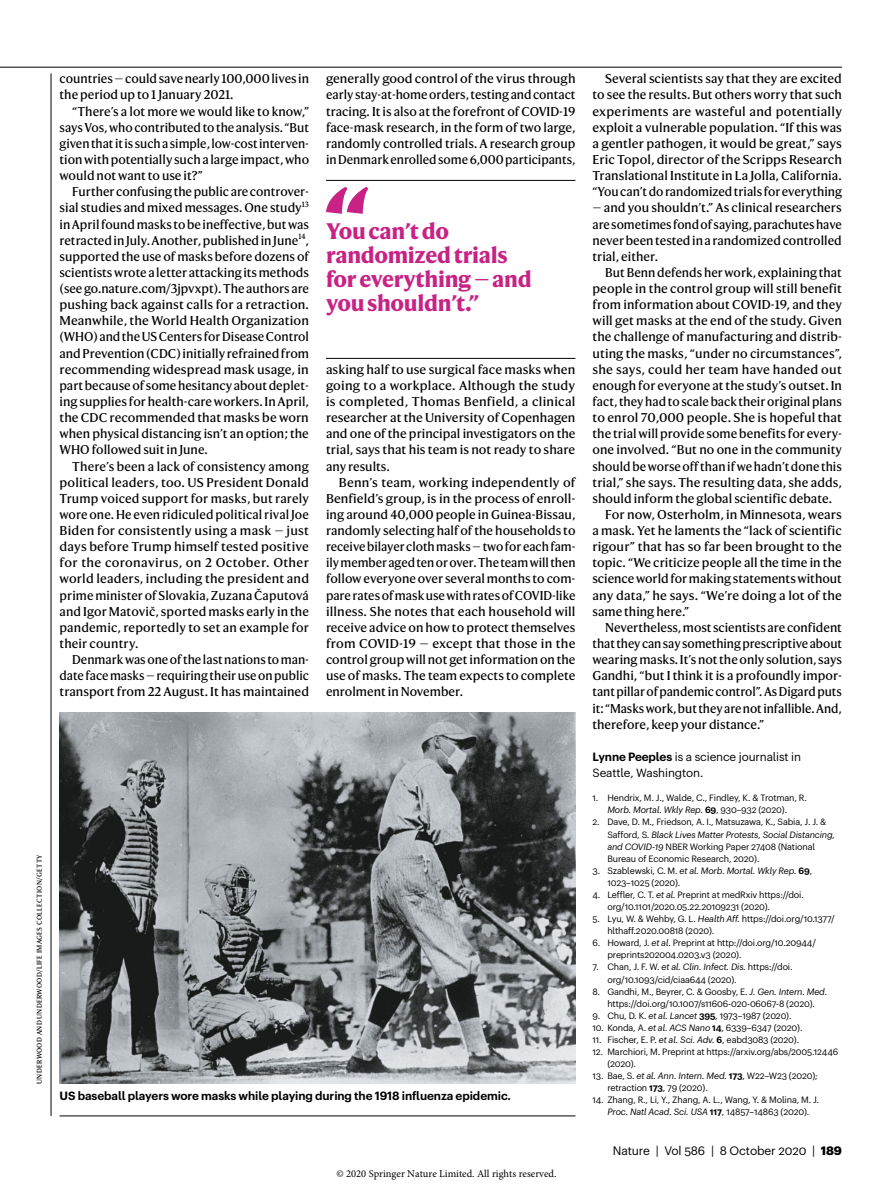
<style>
.page{position:relative;width:893px;height:1187px;background:#fff}
.page>*{position:absolute;margin:0;border:0;box-sizing:border-box;transform-origin:0 0}
.t1{font:700 21.75px/24px "Harding Text";letter-spacing:-.015em;color:#c82285}
.t2{font:12.3px/16.2px "Harding Text";color:#000;text-align:justify}
.t3{font:12px "Graphik Naturel";letter-spacing:-.01em;color:#000}
.t4{font:600 11.7px "Graphik Naturel";letter-spacing:-.005em;color:#000}
.t5{font:11.7px/16px "Graphik Naturel";letter-spacing:-.01em;color:#000}
.t6{font:10.5px "Minion Pro";color:#000}
.t7{font:9px/12.1px "Graphik Naturel";letter-spacing:-.015em;color:#000}
.t8{font:6.75px "Harding Text";letter-spacing:.05em;color:#000}
.s1{font-weight:600}
.s2{font-style:italic}
.s3{font-weight:700}
</style>
<div class="page">
<img style="left:60px;top:712px;width:515px;height:371px">
<hr style="left:60px;top:1115px;width:515px;height:1px;background:#000">
<svg style="left:326px;top:187px;width:42px;height:27px"></svg>
<hr style="left:326px;top:358px;width:249px;height:1px;background:#000">
<hr style="left:326px;top:180px;width:249px;height:1px;background:#000">
<hr style="left:51px;top:73px;width:1px;height:1042px;background:#000">
<hr style="left:0;top:67px;width:842px;height:1px;background:#000">
<p class="t8" style="left:35px;top:1083px;width:230px;rotate:-90deg">UNDERWOOD AND UNDERWOOD/LIFE IMAGES COLLECTION/GETTY</p>
<p class="t2" style="left:60px;top:71px;width:251px">countries — could save nearly 100,000 lives in the period up to 1 January 2021.</p>
<p class="t2" style="left:60px;top:103px;width:251px;text-indent:13px">“There’s a lot more we would like to know,” says Vos, who contributed to the analysis. “But given that it is such a simple, low-cost interven&shy;tion with potentially such a large impact, who would not want to use it?”</p>
<p class="t2" style="left:60px;top:184px;width:251px;text-indent:13px">Further confusing the public are controver&shy;sial studies and mixed messages. One study<sup>13 </sup>in April found masks to be ineffective, but was retracted in July. Another, published in June<sup>14</sup>, supported the use of masks before dozens of scientists wrote a letter attacking its methods (see go.nature.com/3jpvxpt). The authors are pushing back against calls for a retraction.<br>Meanwhile, the World Health Organization (WHO) and the US Centers for Disease Control and Prevention (CDC) initially refrained from recommending widespread mask usage, in part because of some hesitancy about deplet&shy;ing supplies for health-care workers. In April, the CDC recommended that masks be worn when physical distancing isn’t an option; the WHO followed suit in June.</p>
<p class="t2" style="left:60px;top:458px;width:251px;text-indent:13px">There’s been a lack of consistency among political leaders, too. US President Donald Trump voiced support for masks, but rarely wore one. He even ridiculed political rival Joe Biden for consistently using a mask — just days before Trump himself tested positive for the coronavirus, on 2 October. Other world leaders, including the president and prime minister of Slovakia, Zuzana Čaputová and Igor Matovič, sported masks early in the pandemic, reportedly to set an example for their country.</p>
<p class="t2" style="left:60px;top:651px;width:251px;text-indent:13px">Denmark was one of the last nations to man&shy;date face masks — requiring their use on public transport from 22 August. It has maintained</p>
<p class="t2" style="left:326px;top:71px;width:251px">generally good control of the virus through early stay-at-home orders, testing and contact tracing. It is also at the forefront of COVID-19 face-mask research, in the form of two large, randomly controlled trials. A research group in Denmark enrolled some 6,000 participants,</p>
<h1 class="t1" style="left:326px;top:219px;width:207px">You can’t do randomized trials for everything — and you shouldn’t.”</h1>
<p class="t2" style="left:326px;top:361px;width:251px">asking half to use surgical face masks when going to a workplace. Although the study is completed, Thomas Benfield, a clinical researcher at the University of Copenhagen and one of the principal investigators on the trial, says that his team is not ready to share any results.</p>
<p class="t2" style="left:326px;top:474px;width:251px;text-indent:13px">Benn’s team, working independently of Benfield’s group, is in the process of enroll&shy;ing around 40,000 people in Guinea-Bissau, randomly selecting half of the households to receive bilayer cloth masks — two for each fam&shy;ily member aged ten or over. The team will then follow everyone over several months to com&shy;pare rates of mask use with rates of COVID-like illness. She notes that each household will receive advice on how to protect themselves from COVID-19 — except that those in the control group will not get information on the use of masks. The team expects to complete enrolment in November.</p>
<p class="t4" style="left:60px;top:1086px;width:453px">US baseball players wore masks while playing during the 1918 influenza epidemic.</p>
<p class="t6" style="left:336px;top:1166px;width:222px">© 2020 Springer Nature Limited. All rights reserved.</p>
<p class="t2" style="left:592px;top:71px;width:251px;text-indent:13px">Several scientists say that they are excited to see the results. But others worry that such experiments are wasteful and potentially exploit a vulnerable population. “If this was a gentler pathogen, it would be great,” says Eric Topol, director of the Scripps Research Translational Institute in La Jolla, California. “You can’t do randomized trials for everything</p>
<p class="t2" style="left:592px;top:200px;width:251px">— and you shouldn’t.” As clinical researchers are sometimes fond of saying, parachutes have never been tested in a randomized controlled trial, either.</p>
<p class="t2" style="left:605px;top:264px;width:238px">But Benn defends her work, explaining that</p>
<p class="t2" style="left:592px;top:281px;width:251px">people in the control group will still benefit</p>
<p class="t2" style="left:592px;top:297px;width:251px">from information about COVID-19, and they</p>
<p class="t2" style="left:592px;top:313px;width:251px">will get masks at the end of the study. Given</p>
<p class="t2" style="left:592px;top:329px;width:251px">the challenge of manufacturing and distrib-</p>
<p class="t2" style="left:592px;top:345px;width:251px">uting the masks, “under no circumstances”,</p>
<p class="t2" style="left:592px;top:361px;width:251px">she says, could her team have handed out</p>
<p class="t2" style="left:592px;top:377px;width:251px">enough for everyone at the study’s outset. In</p>
<p class="t2" style="left:592px;top:393px;width:251px">fact, they had to scale back their original plans</p>
<p class="t2" style="left:592px;top:410px;width:251px">to enrol 70,000 people. She is hopeful that</p>
<p class="t2" style="left:592px;top:426px;width:251px">the trial will provide some benefits for every-</p>
<p class="t2" style="left:592px;top:442px;width:251px">one involved. “But no one in the community</p>
<p class="t2" style="left:592px;top:458px;width:251px">should be worse off than if we hadn’t done this</p>
<p class="t2" style="left:592px;top:474px;width:251px">trial,” she says. The resulting data, she adds,</p>
<p class="t2" style="left:592px;top:490px;width:241px">should inform the global scientific debate.</p>
<p class="t2" style="left:605px;top:506px;width:238px">For now, Osterholm, in Minnesota, wears</p>
<p class="t2" style="left:592px;top:522px;width:251px">a mask. Yet he laments the “lack of scientific</p>
<p class="t2" style="left:592px;top:539px;width:251px">rigour” that has so far been brought to the</p>
<p class="t2" style="left:592px;top:555px;width:251px">topic. “We criticize people all the time in the</p>
<p class="t2" style="left:592px;top:571px;width:251px">science world for making statements without</p>
<p class="t2" style="left:592px;top:587px;width:251px">any data,” he says. “We’re doing a lot of the</p>
<p class="t2" style="left:592px;top:603px;width:98px">same thing here.”</p>
<p class="t2" style="left:605px;top:619px;width:238px">Nevertheless, most scientists are confident</p>
<p class="t2" style="left:592px;top:635px;width:251px">that they can say something prescriptive about</p>
<p class="t2" style="left:592px;top:651px;width:251px">wearing masks. It’s not the only solution, says</p>
<p class="t2" style="left:592px;top:668px;width:251px">Gandhi, “but I think it is a profoundly impor-</p>
<p class="t2" style="left:592px;top:684px;width:251px">tant pillar of pandemic control”. As Digard puts</p>
<p class="t2" style="left:592px;top:700px;width:251px">it: “Masks work, but they are not infallible. And,</p>
<p class="t2" style="left:592px;top:716px;width:173px">therefore, keep your distance.”</p>
<p class="t5" style="left:592px;top:747px;width:210px"><span class="s1">Lynne Peeples</span> is a science journalist in<br>Seattle, Washington.</p>
<p class="t7" style="left:592px;top:791px;width:216px;text-align:center">1. Hendrix, M. J., Walde, C., Findley, K. &amp; Trotman, R.<br><span class="s2">Morb. Mortal. Wkly Rep.</span> <span class="s1">69</span>, 930–932 (2020).</p>
<p class="t7" style="left:607px;top:815px;width:229px;text-indent:-15px">2. Dave, D. M., Friedson, A. I., Matsuzawa, K., Sabia, J. J. &amp; Safford, S. <span class="s2">Black Lives Matter Protests, Social Distancing, and COVID-19</span> NBER Working Paper 27408 (National Bureau of Economic Research, 2020).</p>
<p class="t7" style="left:607px;top:863px;width:206px;text-indent:-15px">3. Szablewski, C. M. <span class="s2">et al. Morb. Mortal. Wkly Rep.</span> <span class="s1">69</span>,<br>1023–1025 (2020).</p>
<p class="t7" style="left:607px;top:887px;width:198px;text-indent:-15px">4. Leffler, C. T. <span class="s2">et al.</span> Preprint at medRxiv https://doi. org/10.1101/2020.05.22.20109231 (2020).</p>
<p class="t7" style="left:607px;top:912px;width:229px;text-indent:-15px">5. Lyu, W. &amp; Wehby, G. L. <span class="s2">Health Aff.</span> https://doi.org/10.1377/ hlthaff.2020.00818 (2020).</p>
<p class="t7" style="left:607px;top:936px;width:210px;text-indent:-15px">6. Howard, J. <span class="s2">et al</span>. Preprint at http://doi.org/10.20944/ preprints202004.0203.v3 (2020).</p>
<p class="t7" style="left:607px;top:960px;width:187px;text-indent:-15px">7. Chan, J. F. W. <span class="s2">et al. Clin. Infect. Dis.</span> https://doi. org/10.1093/cid/ciaa644 (2020).</p>
<p class="t7" style="left:592px;top:984px;width:236px;text-align:center">8. Gandhi, M., Beyrer, C. &amp; Goosby, E. <span class="s2">J. Gen. Intern. Med. </span>https://doi.org/10.1007/s11606-020-06067-8 (2020).</p>
<p class="t7" style="left:592px;top:1008px;width:201px">9. Chu, D. K. <span class="s2">et al. Lancet</span> <span class="s1">395</span>, 1973–1987 (2020).</p>
<p class="t7" style="left:592px;top:1020px;width:212px">10. Konda, A. <span class="s2">et al. ACS Nano</span> <span class="s1">14</span>, 6339–6347 (2020).</p>
<p class="t7" style="left:592px;top:1032px;width:208px">11. Fischer, E. P. <span class="s2">et al. Sci. Adv.</span> <span class="s1">6</span>, eabd3083 (2020).</p>
<p class="t7" style="left:607px;top:1044px;width:232px;text-indent:-15px">12. Marchiori, M. Preprint at https://arxiv.org/abs/2005.12446 (2020).</p>
<p class="t7" style="left:607px;top:1069px;width:212px;text-indent:-15px">13. Bae, S. <span class="s2">et al. Ann. Intern. Med.</span> <span class="s1">173</span>, W22–W23 (2020); retraction <span class="s1">173</span>, 79 (2020).</p>
<p class="t7" style="left:592px;top:1093px;width:228px;text-align:center">14. Zhang, R., Li, Y., Zhang, A. L., Wang, Y. &amp; Molina, M. J.<br><span class="s2">Proc. Natl Acad. Sci. USA</span> <span class="s1">117</span>, 14857–14863 (2020).</p>
<p class="t3" style="left:613px;top:1141px;width:231px">Nature | Vol 586 | 8 October 2020 | <span class="s3">189</span></p>
</div>
